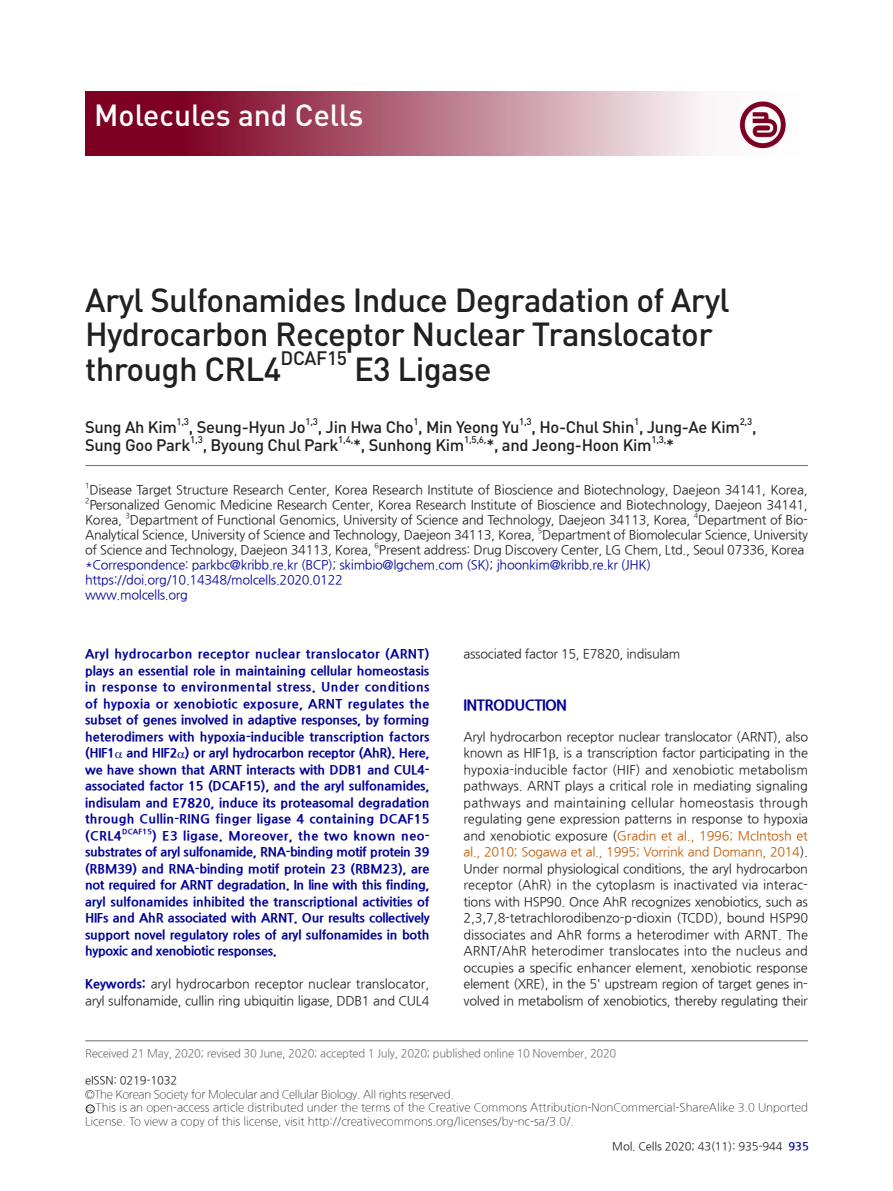
<style>
.page{position:relative;width:893px;height:1191px;background:#fff}
.page>*{position:absolute;margin:0;border:0;box-sizing:border-box;transform-origin:0 0}
.영문제목{font:500 33px/34.5px "DIN Pro";letter-spacing:-.02em;color:#231f20}
.t1{font:500 30.15px "DIN Pro";color:#fff}
.영문제목-2{font:500 19.2px "DIN Pro";letter-spacing:-.02em;color:#231f20}
.영문이름{font:500 16.5px "DIN Pro";letter-spacing:-.02em;color:#231f20}
.서론_1st{font:800 15px "Nanum Gothic";letter-spacing:-.04em;color:#00009a}
.영문초록{font:800 12.75px/16.5px "Nanum Gothic";letter-spacing:.005em;color:#00009a;text-align:justify}
.본문{font:12.75px/16.5px "Nanum Gothic";letter-spacing:-.025em;color:#231f20;text-align:justify}
.영문소속{font:12.75px/15px "Nanum Gothic";letter-spacing:-.025em;color:#231f20}
.키워드{font:12.75px/16.5px "Nanum Gothic";letter-spacing:-.025em;color:#231f20}
.교신저자_이름{font:12.75px "Nanum Gothic";letter-spacing:-.025em;color:#00009a}
.교신저자{font:12.75px "Nanum Gothic";letter-spacing:-.025em;color:#00009a}
.Open_Access{font:300 11.25px/13.5px "Nanum Gothic";color:#231f20}
.접수_수정_승인_날짜{font:11.25px "Nanum Gothic";letter-spacing:-.025em;color:#777}
.Copyright{font:300 11.25px "Nanum Gothic";letter-spacing:-.025em;color:#231f20}
.t2{font:11.25px "Nanum Gothic";letter-spacing:-.015em;color:#231f20}
.영문이름-2{font:500 9.6px "DIN Pro";color:#231f20}
.영문소속-2{font:7.5px "Nanum Gothic";color:#231f20}
.영문초록-2{font:800 7.5px "Nanum Gothic";letter-spacing:.03em;color:#00009a}
.s1{font-weight:800;color:#00009a}
.s2{color:#c35900}
.s3{font-family:"DIN Pro";font-size:7.5px}
.s4{font-weight:700;color:#00009a}
</style>
<div class="page">
<img style="left:85px;top:91px;width:701px;height:65px">
<hr style="left:86px;top:465px;width:722px;height:1px;background:#7f7f7f">
<hr style="left:86px;top:1040px;width:722px;height:1px;background:#7f7f7f">
<div style="left:86px;top:1104px;width:9px;height:9px;border:1px solid #231f20;border-radius:50%"></div>
<p class="t1" style="left:94px;top:94px;width:271px">Molecules and Cells</p>
<p class="영문제목" style="left:85px;top:281px;width:646px">Aryl Sulfonamides Induce Degradation of Aryl<br>Hydrocarbon Receptor Nuclear Translocator through CRL4</p>
<p class="영문제목-2" style="left:281px;top:345px;width:68px">DCAF15</p>
<p class="영문제목" style="left:354px;top:350px;width:139px">E3 Ligase</p>
<p class="영문이름" style="left:85px;top:416px;width:93px">Sung Ah Kim</p>
<p class="영문이름-2" style="left:177px;top:415px;width:14px">1,3</p>
<p class="영문이름" style="left:189px;top:416px;width:118px">, Seung-Hyun Jo</p>
<p class="영문이름-2" style="left:305px;top:415px;width:14px">1,3</p>
<p class="영문이름" style="left:318px;top:416px;width:203px">, Jin Hwa Cho , Min Yeong Yu</p>
<p class="영문이름-2" style="left:413px;top:415px;width:7px">1</p>
<p class="영문이름-2" style="left:519px;top:415px;width:14px">1,3</p>
<p class="영문이름" style="left:531px;top:416px;width:210px">, Ho-Chul Shin , Jung-Ae Kim</p>
<p class="영문이름-2" style="left:634px;top:415px;width:7px">1</p>
<p class="영문이름-2" style="left:740px;top:415px;width:14px">2,3</p>
<p class="영문이름" style="left:752px;top:416px;width:6px">,</p>
<p class="영문이름" style="left:85px;top:434px;width:107px">Sung Goo Park</p>
<p class="영문이름-2" style="left:190px;top:433px;width:14px">1,3</p>
<p class="영문이름" style="left:203px;top:434px;width:137px">, Byoung Chul Park</p>
<p class="영문이름-2" style="left:338px;top:433px;width:16px">1,4,</p>
<p class="영문이름" style="left:353px;top:434px;width:113px">*, Sunhong Kim</p>
<p class="영문이름-2" style="left:464px;top:433px;width:24px">1,5,6,</p>
<p class="영문이름" style="left:486px;top:434px;width:167px">*, and Jeong-Hoon Kim</p>
<p class="영문이름-2" style="left:651px;top:433px;width:16px">1,3,</p>
<p class="영문이름" style="left:666px;top:434px;width:10px">*</p>
<p class="영문소속-2" style="left:85px;top:482px;width:6px">1</p>
<p class="영문소속" style="left:89px;top:482px;width:720px">Disease Target Structure Research Center, Korea Research Institute of Bioscience and Biotechnology, Daejeon 34141, Korea,</p>
<p class="영문소속-2" style="left:85px;top:497px;width:6px">2</p>
<p class="영문소속" style="left:85px;top:497px;width:724px;text-indent:4px">Personalized Genomic Medicine Research Center, Korea Research Institute of Bioscience and Biotechnology, Daejeon 34141,<br>Korea,</p>
<p class="영문소속-2" style="left:125px;top:512px;width:6px">3</p>
<p class="영문소속" style="left:130px;top:512px;width:562px">Department of Functional Genomics, University of Science and Technology, Daejeon 34113, Korea,</p>
<p class="영문소속-2" style="left:694px;top:512px;width:6px">4</p>
<p class="영문소속" style="left:698px;top:512px;width:111px">Department of Bio-</p>
<p class="영문소속" style="left:85px;top:527px;width:451px">Analytical Science, University of Science and Technology, Daejeon 34113, Korea,</p>
<p class="영문소속-2" style="left:538px;top:527px;width:6px">5</p>
<p class="영문소속" style="left:542px;top:527px;width:267px">Department of Biomolecular Science, University</p>
<p class="영문소속" style="left:85px;top:542px;width:288px">of Science and Technology, Daejeon 34113, Korea,</p>
<p class="영문소속-2" style="left:375px;top:542px;width:6px">6</p>
<p class="영문소속" style="left:379px;top:542px;width:427px">Present address: Drug Discovery Center, LG Chem, Ltd., Seoul 07336, Korea</p>
<p class="교신저자_이름" style="left:85px;top:558px;width:568px">*Correspondence: parkbc@kribb.re.kr (BCP); skimbio@lgchem.com (SK); jhoonkim@kribb.re.kr (JHK)</p>
<p class="교신저자" style="left:85px;top:573px;width:259px">https://doi.org/10.14348/molcells.2020.0122</p>
<p class="교신저자" style="left:85px;top:588px;width:104px">www.molcells.org</p>
<p class="영문초록" style="left:85px;top:646px;width:346px">Aryl hydrocarbon receptor nuclear translocator (ARNT) plays an essential role in maintaining cellular homeostasis in response to environmental stress. Under conditions of hypoxia or xenobiotic exposure, ARNT regulates the subset of genes involved in adaptive responses, by forming heterodimers with hypoxia-inducible transcription factors (HIF1 and HIF2 ) or aryl hydrocarbon receptor (AhR). Here, we have shown that ARNT interacts with DDB1 and CUL4- associated factor 15 (DCAF15), and the aryl sulfonamides, indisulam and E7820, induce its proteasomal degradation through Cullin-RING finger ligase 4 containing DCAF15 (CRL4</p>
<p class="영문초록-2" style="left:122px;top:827px;width:31px">DCAF15</p>
<p class="영문초록" style="left:85px;top:827px;width:346px;text-indent:67px">) E3 ligase. Moreover, the two known neo&shy;substrates of aryl sulfonamide, RNA-binding motif protein 39 (RBM39) and RNA-binding motif protein 23 (RBM23), are not required for ARNT degradation. In line with this finding, aryl sulfonamides inhibited the transcriptional activities of HIFs and AhR associated with ARNT. Our results collectively support novel regulatory roles of aryl sulfonamides in both hypoxic and xenobiotic responses.</p>
<p class="키워드" style="left:85px;top:976px;width:346px"><span class="s1">Keywords:</span> aryl hydrocarbon receptor nuclear translocator, aryl sulfonamide, cullin ring ubiquitin ligase, DDB1 and CUL4</p>
<p class="키워드" style="left:463px;top:646px;width:218px">associated factor 15, E7820, indisulam</p>
<p class="서론_1st" style="left:463px;top:696px;width:105px">INTRODUCTION</p>
<p class="본문" style="left:463px;top:728px;width:346px">Aryl hydrocarbon receptor nuclear translocator (ARNT), also known as HIF1 , is a transcription factor participating in the hypoxia-inducible factor (HIF) and xenobiotic metabolism pathways. ARNT plays a critical role in mediating signaling pathways and maintaining cellular homeostasis through regulating gene expression patterns in response to hypoxia and xenobiotic exposure (<span class="s2">Gradin et al., 1996; McIntosh et al., 2010; Sogawa et al., 1995; Vorrink and Domann, 2014</span>).<br>Under normal physiological conditions, the aryl hydrocarbon receptor (AhR) in the cytoplasm is inactivated via interac&shy;tions with HSP90. Once AhR recognizes xenobiotics, such as 2,3,7,8-tetrachlorodibenzo-p-dioxin (TCDD), bound HSP90 dissociates and AhR forms a heterodimer with ARNT. The ARNT/AhR heterodimer translocates into the nucleus and occupies a specific enhancer element, xenobiotic response element (XRE), in the 5' upstream region of target genes in&shy;volved in metabolism of xenobiotics, thereby regulating their</p>
<p class="접수_수정_승인_날짜" style="left:85px;top:1048px;width:533px">Received 21 May, 2020; revised 30 June, 2020; accepted 1 July, 2020; published online 10 November, 2020</p>
<p class="t2" style="left:85px;top:1075px;width:94px">eISSN: 0219-1032</p>
<p class="Copyright" style="left:85px;top:1089px;width:370px">©The Korean Society for Molecular and Cellular Biology. All rights reserved.</p>
<p class="Open_Access" style="left:85px;top:1101px;width:724px"><span class="s3">cc</span> This is an open-access article distributed under the terms of the Creative Commons Attribution-NonCommercial-ShareAlike 3.0 Unported<br>License. To view a copy of this license, visit http://creativecommons.org/licenses/by-nc-sa/3.0/.</p>
<p class="t2" style="left:612px;top:1140px;width:198px">Mol. Cells 2020; 43(11): 935-944 <span class="s4">935</span></p>
</div>
